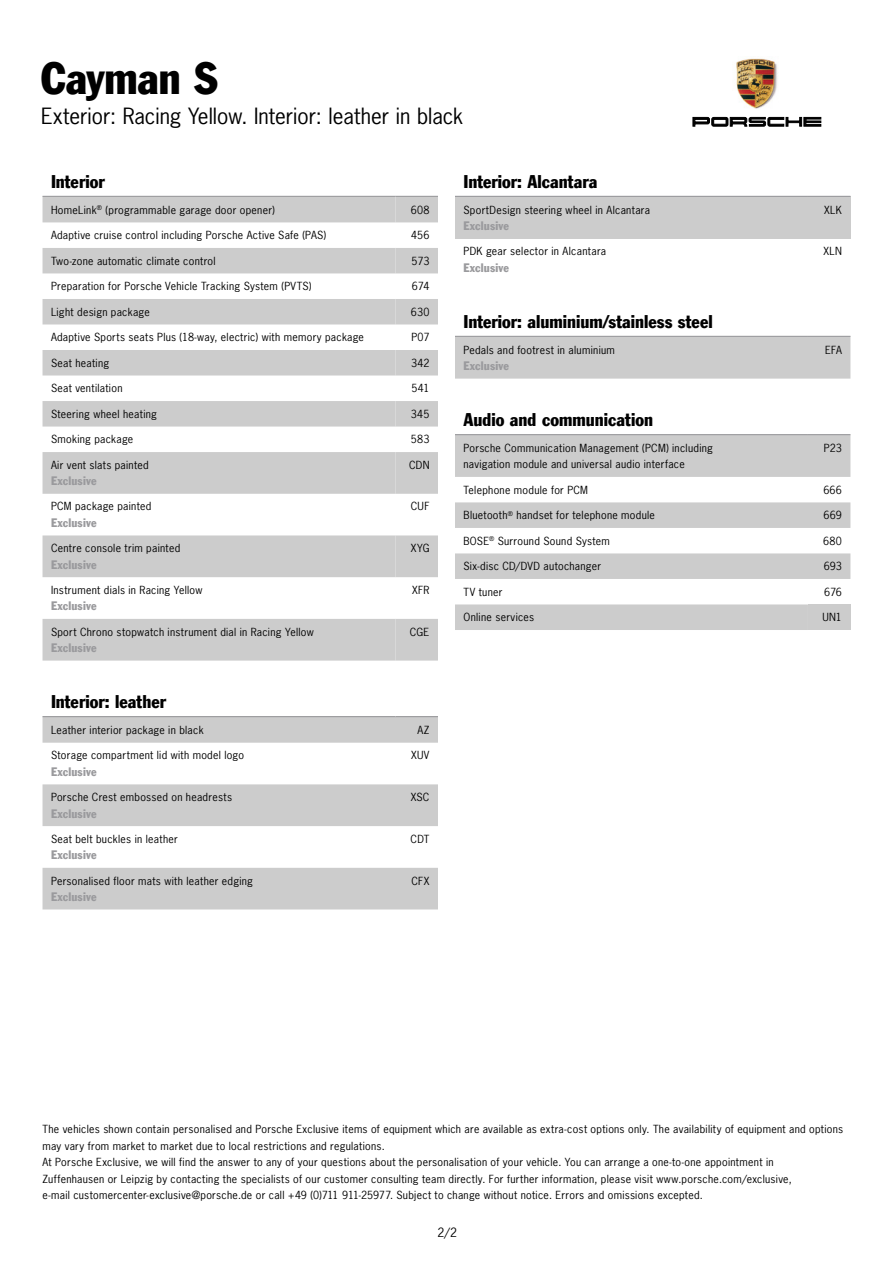
<style>
.page{position:relative;width:893px;height:1263px;background:#fff}
.page>*{position:absolute;margin:0;border:0;box-sizing:border-box;transform-origin:0 0}
.t1{font:condensed 45px "Frank Gothfor Porsche WTT";letter-spacing:-.01em;color:#000}
.t2{font:21px "News Gothfor Porsche WTT";color:#000}
.t3{font:condensed 18px "Frank Gothfor Porsche WTT";color:#000}
.t4{font:condensed 12px "Frank Gothfor Porsche WTT";letter-spacing:.015em;color:#9a9a9d}
.t5{font:12px "News Gothfor Porsche WTT";color:#000}
.t6{font:10.5px/16.5px "News Gothfor Porsche WTT";letter-spacing:.03em;color:#000}
</style>
<div class="page">
<svg style="left:692px;top:117px;width:130px;height:10px"></svg>
<img style="left:736px;top:58px;width:42px;height:51px">
<svg style="left:43px;top:197px;width:352px;height:464px;fill:#ccc"></svg>
<svg style="left:395px;top:197px;width:43px;height:464px"></svg>
<hr style="left:43px;top:196px;width:352px;height:1px;background:#9a9a9d">
<hr style="left:395px;top:196px;width:43px;height:1px;background:#9a9a9d">
<svg style="left:43px;top:717px;width:395px;height:192px;fill:#ccc"></svg>
<hr style="left:43px;top:716px;width:352px;height:1px;background:#9a9a9d">
<hr style="left:395px;top:716px;width:43px;height:1px;background:#9a9a9d">
<div style="left:455px;top:196px;width:353px;height:43px;background:#ccc"></div>
<div style="left:808px;top:196px;width:42px;height:43px;background:#ccc"></div>
<hr style="left:455px;top:196px;width:353px;height:1px;background:#9a9a9d">
<hr style="left:808px;top:196px;width:42px;height:1px;background:#9a9a9d">
<div style="left:455px;top:337px;width:395px;height:42px;background:#ccc"></div>
<hr style="left:455px;top:336px;width:353px;height:1px;background:#9a9a9d">
<hr style="left:808px;top:336px;width:42px;height:1px;background:#9a9a9d">
<svg style="left:455px;top:435px;width:395px;height:195px;fill:#ccc"></svg>
<div style="left:808px;top:604px;width:42px;height:26px;background:#ccc"></div>
<hr style="left:455px;top:434px;width:353px;height:1px;background:#9a9a9d">
<hr style="left:808px;top:434px;width:42px;height:1px;background:#9a9a9d">
<h1 class="t1" style="left:41px;top:51px;width:178px">Cayman S</h1>
<h2 class="t2" style="left:41px;top:103px;width:424px">Exterior: Racing Yellow. Interior: leather in black</h2>
<h3 class="t3" style="left:51px;top:170px;width:55px">Interior</h3>
<p class="t6" style="left:51px;top:201px;width:225px">HomeLink<sup>®</sup> (programmable garage door opener)</p>
<p class="t6" style="left:411px;top:201px;width:20px">608</p>
<p class="t6" style="left:51px;top:227px;width:277px">Adaptive cruise control including Porsche Active Safe (PAS)</p>
<p class="t6" style="left:411px;top:227px;width:20px">456</p>
<p class="t6" style="left:51px;top:252px;width:166px">Two-zone automatic climate control</p>
<p class="t6" style="left:412px;top:252px;width:19px">573</p>
<p class="t6" style="left:51px;top:278px;width:262px">Preparation for Porsche Vehicle Tracking System (PVTS)</p>
<p class="t6" style="left:412px;top:278px;width:19px">674</p>
<p class="t6" style="left:51px;top:303px;width:100px">Light design package</p>
<p class="t6" style="left:411px;top:303px;width:20px">630</p>
<p class="t6" style="left:51px;top:329px;width:314px">Adaptive Sports seats Plus (18-way, electric) with memory package</p>
<p class="t6" style="left:411px;top:329px;width:20px">P07</p>
<p class="t6" style="left:51px;top:354px;width:60px">Seat heating</p>
<p class="t6" style="left:411px;top:354px;width:20px">342</p>
<p class="t6" style="left:51px;top:380px;width:73px">Seat ventilation</p>
<p class="t6" style="left:412px;top:380px;width:19px">541</p>
<p class="t6" style="left:51px;top:405px;width:107px">Steering wheel heating</p>
<p class="t6" style="left:411px;top:405px;width:20px">345</p>
<p class="t6" style="left:51px;top:431px;width:84px">Smoking package</p>
<p class="t6" style="left:411px;top:431px;width:20px">583</p>
<p class="t6" style="left:51px;top:456px;width:99px">Air vent slats painted</p>
<p class="t4" style="left:51px;top:474px;width:47px">Exclusive</p>
<p class="t6" style="left:409px;top:456px;width:22px">CDN</p>
<p class="t6" style="left:51px;top:498px;width:102px">PCM package painted</p>
<p class="t4" style="left:51px;top:515px;width:47px">Exclusive</p>
<p class="t6" style="left:411px;top:498px;width:20px">CUF</p>
<p class="t6" style="left:51px;top:540px;width:131px">Centre console trim painted</p>
<p class="t4" style="left:51px;top:557px;width:47px">Exclusive</p>
<p class="t6" style="left:411px;top:540px;width:20px">XYG</p>
<p class="t6" style="left:51px;top:582px;width:153px">Instrument dials in Racing Yellow</p>
<p class="t4" style="left:51px;top:599px;width:47px">Exclusive</p>
<p class="t6" style="left:412px;top:582px;width:19px">XFR</p>
<p class="t6" style="left:51px;top:623px;width:264px">Sport Chrono stopwatch instrument dial in Racing Yellow</p>
<p class="t4" style="left:51px;top:640px;width:47px">Exclusive</p>
<p class="t6" style="left:410px;top:623px;width:21px">CGE</p>
<h3 class="t3" style="left:51px;top:691px;width:117px">Interior: leather</h3>
<p class="t6" style="left:51px;top:721px;width:154px">Leather interior package in black</p>
<p class="t6" style="left:417px;top:721px;width:13px">AZ</p>
<p class="t6" style="left:51px;top:747px;width:195px">Storage compartment lid with model logo</p>
<p class="t4" style="left:51px;top:764px;width:47px">Exclusive</p>
<p class="t6" style="left:411px;top:747px;width:20px">XUV</p>
<p class="t6" style="left:51px;top:789px;width:183px">Porsche Crest embossed on headrests</p>
<p class="t4" style="left:51px;top:806px;width:47px">Exclusive</p>
<p class="t6" style="left:411px;top:789px;width:20px">XSC</p>
<p class="t6" style="left:51px;top:830px;width:128px">Seat belt buckles in leather</p>
<p class="t4" style="left:51px;top:848px;width:47px">Exclusive</p>
<p class="t6" style="left:411px;top:830px;width:20px">CDT</p>
<p class="t6" style="left:51px;top:872px;width:204px">Personalised floor mats with leather edging</p>
<p class="t4" style="left:51px;top:889px;width:47px">Exclusive</p>
<p class="t6" style="left:411px;top:872px;width:20px">CFX</p>
<h3 class="t3" style="left:463px;top:170px;width:135px">Interior: Alcantara</h3>
<p class="t6" style="left:463px;top:201px;width:188px">SportDesign steering wheel in Alcantara</p>
<p class="t4" style="left:463px;top:219px;width:47px">Exclusive</p>
<p class="t6" style="left:463px;top:243px;width:144px">PDK gear selector in Alcantara</p>
<p class="t4" style="left:463px;top:260px;width:47px">Exclusive</p>
<h3 class="t3" style="left:463px;top:310px;width:251px">Interior: aluminium/stainless steel</h3>
<p class="t6" style="left:463px;top:341px;width:153px">Pedals and footrest in aluminium</p>
<p class="t4" style="left:463px;top:358px;width:47px">Exclusive</p>
<p class="t6" style="left:824px;top:201px;width:19px">XLK</p>
<p class="t6" style="left:823px;top:243px;width:20px">XLN</p>
<p class="t6" style="left:825px;top:341px;width:18px">EFA</p>
<h3 class="t3" style="left:463px;top:409px;width:191px">Audio and communication</h3>
<p class="t6" style="left:463px;top:440px;width:251px">Porsche Communication Management (PCM) including navigation module and universal audio interface</p>
<p class="t6" style="left:824px;top:440px;width:20px">P23</p>
<p class="t6" style="left:463px;top:481px;width:126px">Telephone module for PCM</p>
<p class="t6" style="left:823px;top:481px;width:20px">666</p>
<p class="t6" style="left:463px;top:507px;width:193px">Bluetooth<sup>®</sup> handset for telephone module</p>
<p class="t6" style="left:824px;top:507px;width:20px">669</p>
<p class="t6" style="left:463px;top:532px;width:148px">BOSE<sup>®</sup> Surround Sound System</p>
<p class="t6" style="left:823px;top:532px;width:20px">680</p>
<p class="t6" style="left:463px;top:558px;width:139px">Six-disc CD/DVD autochanger</p>
<p class="t6" style="left:824px;top:558px;width:20px">693</p>
<p class="t6" style="left:463px;top:583px;width:41px">TV tuner</p>
<p class="t6" style="left:824px;top:583px;width:19px">676</p>
<p class="t6" style="left:463px;top:609px;width:72px">Online services</p>
<p class="t6" style="left:822px;top:609px;width:21px">UN1</p>
<p class="t6" style="left:43px;top:1121px;width:802px">The vehicles shown contain personalised and Porsche Exclusive items of equipment which are available as extra-cost options only. The availability of equipment and options may vary from market to market due to local restrictions and regulations.<br>At Porsche Exclusive, we will find the answer to any of your questions about the personalisation of your vehicle. You can arrange a one-to-one appointment in<br>Zuffenhausen or Leipzig by contacting the specialists of our customer consulting team directly. For further information, please visit www.porsche.com/exclusive,<br>e-mail customercenter-exclusive@porsche.de or call +49 (0)711 911-25977. Subject to change without notice. Errors and omissions excepted.</p>
<p class="t5" style="left:437px;top:1225px;width:21px">2/2</p>
</div>
